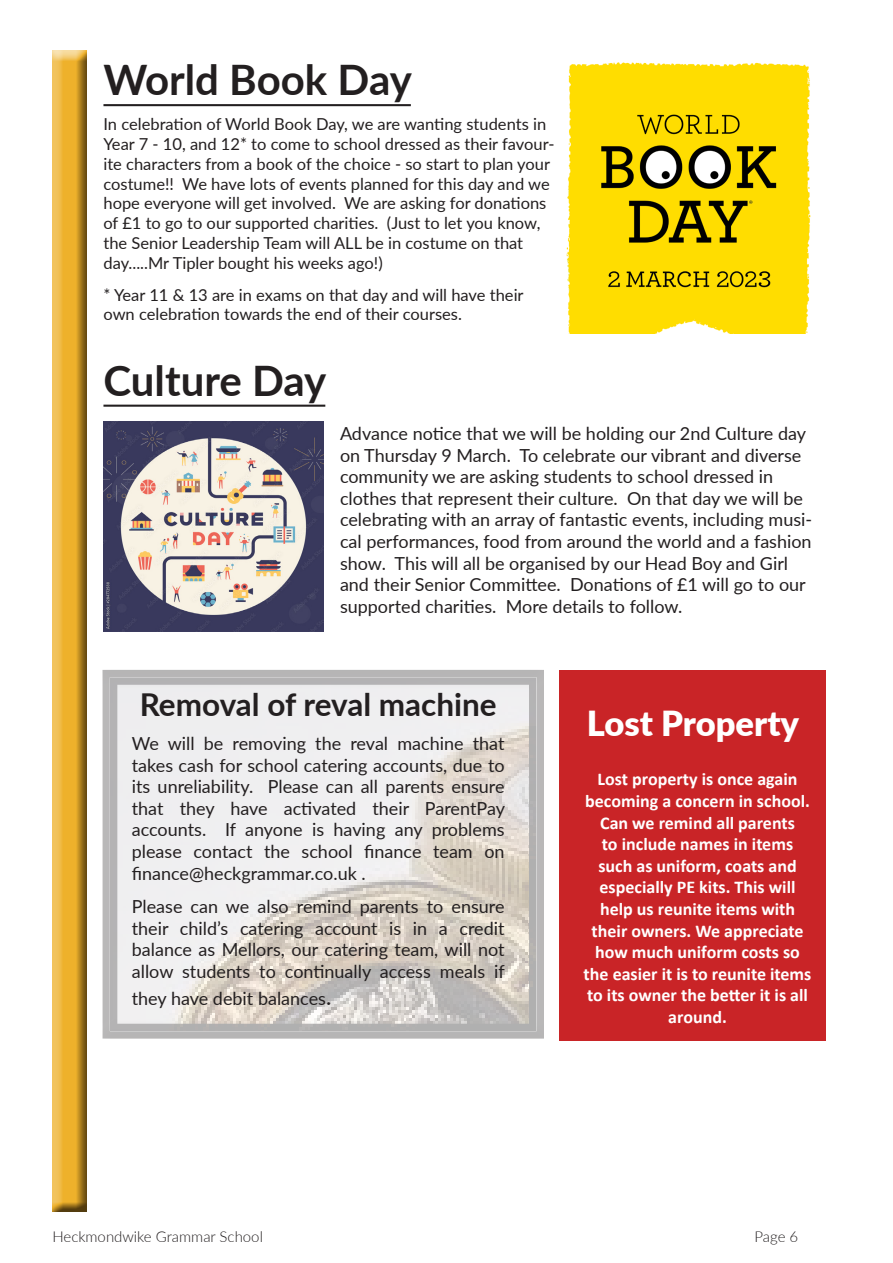
<style>
.page{position:relative;width:893px;height:1263px;background:#fff}
.page>*{position:absolute;margin:0;border:0;box-sizing:border-box;transform-origin:0 0}
.t1{font:700 42px "Lato";color:#231f20}
.t2{font:900 34.5px "Lato";color:#fff}
.t3{font:700 31.5px "Lato";color:#231f20}
.t4{font:18px/21.6px "Lato";color:#231f20;text-align:justify}
.t5{font:700 18px/21.6px "Calibri";color:#fff;text-align:center}
.t6{font:16.5px/19.8px "Lato";color:#231f20}
.t7{font:300 15px "Lato";color:#231f20}
.s1{font-size:22.5px}
</style>
<div class="page">
<div style="left:46px;top:51px;width:41px;height:1162px;background:#231f20;opacity:.75"></div>
<hr style="left:103px;top:104px;width:308px;height:2px;background:#231f20">
<img style="left:566px;top:62px;width:245px;height:272px">
<hr style="left:103px;top:405px;width:222px;height:2px;background:#231f20">
<img style="left:103px;top:421px;width:220px;height:210px">
<div style="left:102px;top:668px;width:443px;height:371px;background:#231f20;opacity:.5"></div>
<div style="left:559px;top:670px;width:267px;height:371px;background:#c92427"></div>
<p class="t1" style="left:103px;top:49px;width:310px">World Book Day</p>
<p class="t6" style="left:103px;top:114px;width:453px">In celebration of World Book Day, we are wanting students in Year 7 - 10, and 12* to come to school dressed as their favour&shy;ite characters from a book of the choice - so start to plan your costume!! We have lots of events planned for this day and we hope everyone will get involved. We are asking for donations of £1 to go to our supported charities. (Just to let you know, the Senior Leadership Team will ALL be in costume on that day.....Mr Tipler bought his weeks ago!)</p>
<p class="t6" style="left:103px;top:284px;width:422px">* Year 11 &amp; 13 are in exams on that day and will have their own celebration towards the end of their courses.</p>
<p class="t1" style="left:103px;top:350px;width:224px">Culture Day</p>
<p class="t4" style="left:340px;top:422px;width:474px;text-align:left">Advance notice that we will be holding our 2nd Culture day on Thursday 9 March. To celebrate our vibrant and diverse community we are asking students to school dressed in clothes that represent their culture. On that day we will be celebrating with an array of fantastic events, including musi&shy;cal performances, food from around the world and a fashion show. This will all be organised by our Head Boy and Girl and their Senior Committee. Donations of £1 will go to our supported charities. More details to follow.</p>
<p class="t3" style="left:140px;top:682px;width:359px">Removal of reval machine</p>
<p class="t4" style="left:132px;top:732px;width:375px">We will be removing the reval machine that takes cash for school catering accounts, due to its unreliability. Please can all parents ensure that they have activated their ParentPay accounts. If anyone is having any problems please contact the school finance team on finance@heckgrammar.co.uk .</p>
<p class="t4" style="left:132px;top:895px;width:375px">Please can we also remind parents to ensure their child’s catering account is in a credit balance as Mellors, our catering team, will not allow students to continually access meals if</p>
<p class="t4" style="left:132px;top:987px;width:201px">they have debit balances<span class="s1">.</span></p>
<p class="t2" style="left:587px;top:698px;width:214px">Lost Property</p>
<p class="t5" style="left:584px;top:768px;width:229px">Lost property is once again becoming a concern in school.<br>Can we remind all parents<br>to include names in items such as uniform, coats and especially PE kits. This will help us reunite items with their owners. We appreciate how much uniform costs so the easier it is to reunite items to its owner the better it is all around.</p>
<p class="t7" style="left:52px;top:1226px;width:212px">Heckmondwike Grammar School</p>
<p class="t7" style="left:754px;top:1226px;width:45px">Page 6</p>
</div>
